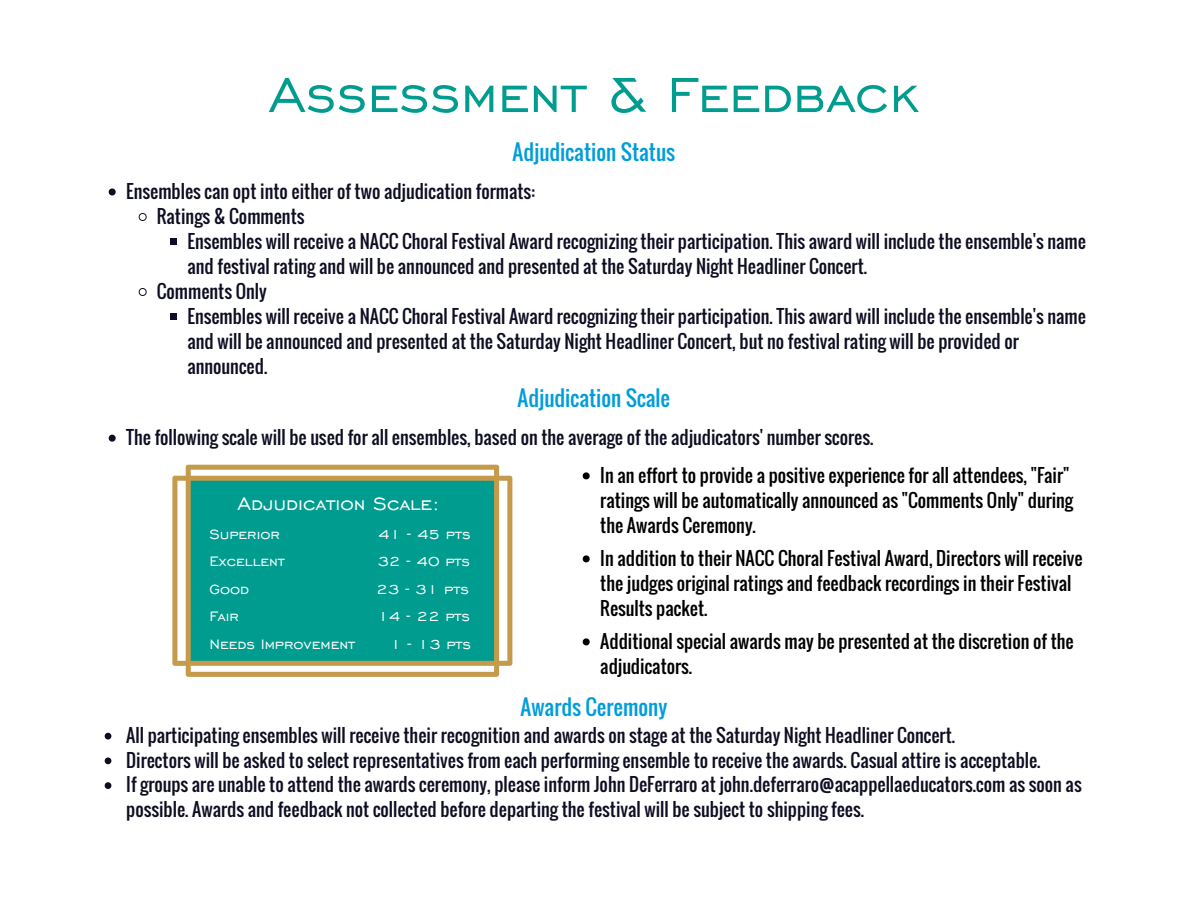
<style>
.page{position:relative;width:1188px;height:918px;background:#fff}
.page>*{position:absolute;margin:0;border:0;box-sizing:border-box;transform-origin:0 0}
.t1{font:64.5px "Chisel Normal";color:#009c8f}
.t2{font:23.85px "Chisel Normal";color:#fff}
.t3{font:21px "Oswald";color:#009ddb}
.t4{font:18px/24.8px "Oswald";color:#0e0e22}
.t5{font:18px/25px "Oswald";color:#000}
.t6{font:17.85px "Chisel Normal";color:#fff}
</style>
<div class="page">
<svg style="left:109px;top:188px;width:7px;height:7px"></svg>
<svg style="left:139px;top:213px;width:8px;height:8px"></svg>
<div style="left:170px;top:238px;width:7px;height:7px;background:#0e0e22"></div>
<svg style="left:139px;top:288px;width:8px;height:8px"></svg>
<div style="left:170px;top:313px;width:7px;height:7px;background:#0e0e22"></div>
<svg style="left:172px;top:465px;width:340px;height:212px;background:#35a590"></svg>
<svg style="left:583px;top:472px;width:7px;height:7px"></svg>
<svg style="left:583px;top:555px;width:7px;height:7px"></svg>
<svg style="left:583px;top:638px;width:7px;height:7px"></svg>
<svg style="left:109px;top:435px;width:7px;height:7px"></svg>
<svg style="left:105px;top:733px;width:6px;height:7px"></svg>
<svg style="left:105px;top:758px;width:6px;height:6px"></svg>
<svg style="left:105px;top:782px;width:6px;height:7px"></svg>
<h1 class="t1" style="left:269px;top:55px;width:652px">Assessment &amp; Feedback</h1>
<p class="t3" style="left:513px;top:136px;width:164px">Adjudication Status</p>
<p class="t4" style="left:157px;top:178px;width:380px;text-indent:-31px">Ensembles can opt into either of two adjudication formats:<br>Ratings &amp; Comments</p>
<p class="t4" style="left:187px;top:228px;width:900px">Ensembles will receive a NACC Choral Festival Award recognizing their participation. This award will include the ensemble's name</p>
<p class="t4" style="left:187px;top:253px;width:681px">and festival rating and will be announced and presented at the Saturday Night Headliner Concert.</p>
<p class="t4" style="left:157px;top:278px;width:111px">Comments Only</p>
<p class="t4" style="left:187px;top:303px;width:900px">Ensembles will receive a NACC Choral Festival Award recognizing their participation. This award will include the ensemble's name</p>
<p class="t4" style="left:187px;top:328px;width:833px">and will be announced and presented at the Saturday Night Headliner Concert, but no festival rating will be provided or</p>
<p class="t4" style="left:187px;top:353px;width:81px">announced.</p>
<p class="t3" style="left:518px;top:382px;width:154px">Adjudication Scale</p>
<p class="t4" style="left:126px;top:425px;width:749px">The following scale will be used for all ensembles, based on the average of the adjudicators' number scores.</p>
<h2 class="t2" style="left:238px;top:489px;width:204px">Adjudication Scale:</h2>
<p class="t6" style="left:209px;top:523px;width:72px">Superior</p>
<p class="t6" style="left:378px;top:523px;width:94px">41 - 45 pts</p>
<p class="t6" style="left:209px;top:550px;width:77px">Excellent</p>
<p class="t6" style="left:377px;top:550px;width:94px">32 - 40 pts</p>
<p class="t6" style="left:209px;top:578px;width:41px">Good</p>
<p class="t6" style="left:376px;top:578px;width:94px">23 - 31 pts</p>
<p class="t6" style="left:209px;top:605px;width:31px">Fair</p>
<p class="t6" style="left:377px;top:605px;width:94px">14 - 22 pts</p>
<p class="t6" style="left:209px;top:633px;width:147px">Needs Improvement</p>
<p class="t6" style="left:390px;top:633px;width:83px">1 - 13 pts</p>
<p class="t5" style="left:600px;top:462px;width:474px">In an effort to provide a positive experience for all attendees, "Fair" ratings will be automatically announced as "Comments Only" during the Awards Ceremony.</p>
<p class="t5" style="left:600px;top:545px;width:484px">In addition to their NACC Choral Festival Award, Directors will receive the judges original ratings and feedback recordings in their Festival<br>Results packet.</p>
<p class="t5" style="left:600px;top:628px;width:475px">Additional special awards may be presented at the discretion of the adjudicators.</p>
<p class="t3" style="left:521px;top:691px;width:148px">Awards Ceremony</p>
<p class="t4" style="left:126px;top:722px;width:957px">All participating ensembles will receive their recognition and awards on stage at the Saturday Night Headliner Concert.<br>Directors will be asked to select representatives from each performing ensemble to receive the awards. Casual attire is acceptable.<br>If groups are unable to attend the awards ceremony, please inform John DeFerraro at john.deferraro@acappellaeducators.com as soon as possible. Awards and feedback not collected before departing the festival will be subject to shipping fees.</p>
</div>
